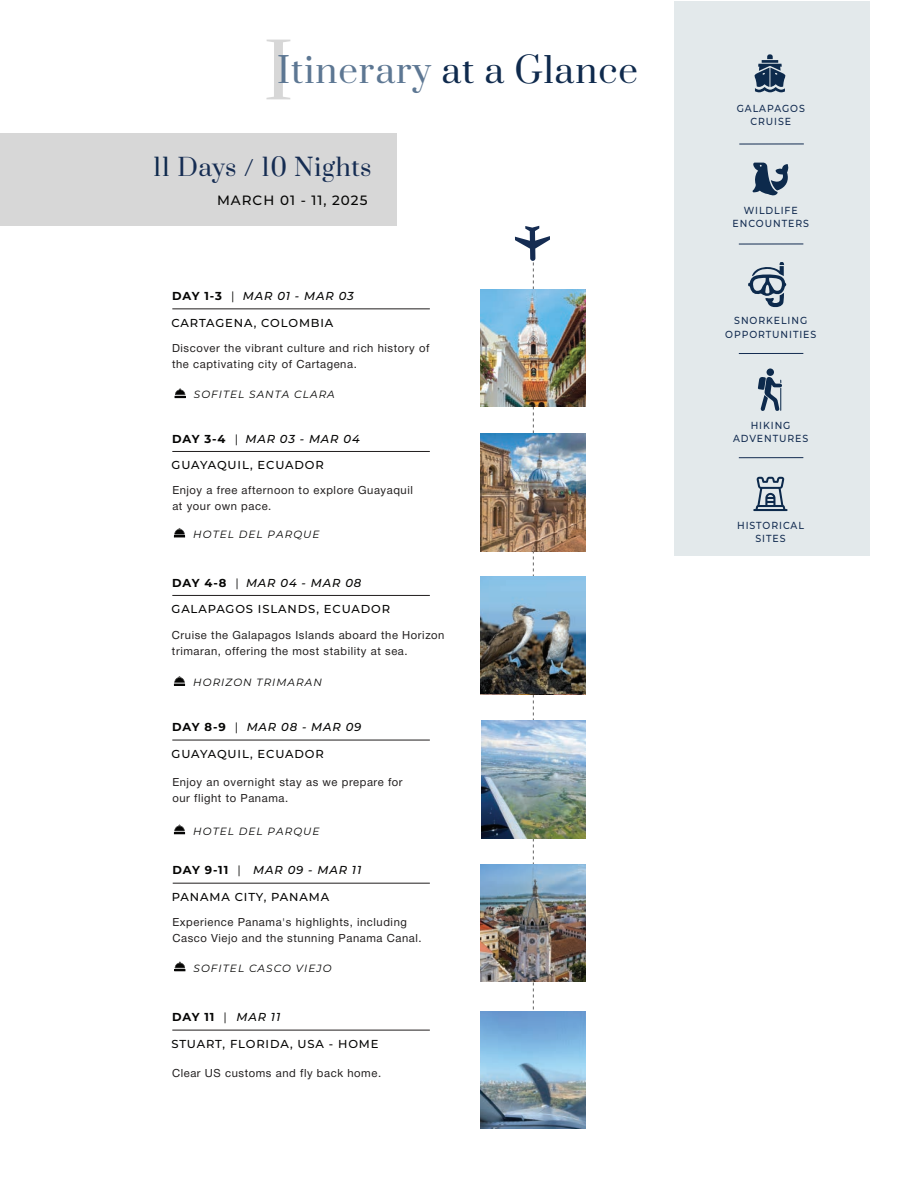
<style>
.page{position:relative;width:918px;height:1188px;background:#fff}
.page>*{position:absolute;margin:0;border:0;box-sizing:border-box;transform-origin:0 0}
.t1{font:34.8px "Prata";letter-spacing:.03em;color:#5d7793}
.t2{font:24px "Prata";letter-spacing:.03em;color:#152c52}
.t3{font:500 13.5px "Montserrat";letter-spacing:.075em;color:#050504}
.t4{font:500 11.55px "Montserrat";letter-spacing:.075em;color:#050504}
.t5{font:italic 500 11.55px "Montserrat";letter-spacing:.075em;color:#050504}
.t6{font:700 11.55px "Montserrat";color:#050504}
.t7{font:11.25px/16px "Helvetica Neue";letter-spacing:.05em;color:#211e1e}
.t8{font:italic 10.5px "Montserrat";letter-spacing:.1em;color:#050504}
.t9{font:500 10.2px/13.2px "Montserrat";letter-spacing:.1em;color:#132c51;text-align:center;scale:.92 1}
.s1{font-size:74.7px;color:#d7d7d7}
.s2{color:#0f2a4d}
.s3{font-weight:700;font-style:normal}
.s4{font-weight:400;font-style:normal}
.s5{font-weight:400}
.s6{font-weight:500;font-style:italic}
</style>
<div class="page">
<div style="left:0;top:133px;width:396px;height:93px;background:#d7d7d7"></div>
<div style="left:674px;top:1px;width:195px;height:555px;background:#e3e9eb"></div>
<hr style="left:739px;top:144px;width:65px;height:1px;background:#132c51">
<hr style="left:739px;top:244px;width:64px;height:1px;background:#132c51">
<hr style="left:739px;top:353px;width:64px;height:1px;background:#132c51">
<hr style="left:739px;top:457px;width:64px;height:1px;background:#132c51">
<svg style="left:754px;top:54px;width:32px;height:38px"></svg>
<svg style="left:752px;top:163px;width:36px;height:33px"></svg>
<svg style="left:753px;top:477px;width:35px;height:34px"></svg>
<svg style="left:748px;top:262px;width:39px;height:45px"></svg>
<div style="left:767px;top:368px;width:7px;height:8px;background:#0d2a4c;border-radius:50%"></div>
<svg style="left:758px;top:377px;width:24px;height:34px"></svg>
<svg style="left:515px;top:226px;width:35px;height:784px"></svg>
<img style="left:481px;top:289px;width:105px;height:118px">
<img style="left:481px;top:721px;width:105px;height:117px">
<img style="left:481px;top:576px;width:105px;height:118px">
<img style="left:481px;top:864px;width:105px;height:118px">
<img style="left:481px;top:1011px;width:105px;height:118px">
<svg style="left:175px;top:388px;width:11px;height:10px"></svg>
<hr style="left:172px;top:309px;width:258px;height:1px;background:#211e1e">
<svg style="left:174px;top:528px;width:11px;height:10px"></svg>
<hr style="left:172px;top:451px;width:258px;height:1px;background:#211e1e">
<svg style="left:174px;top:676px;width:11px;height:10px"></svg>
<hr style="left:172px;top:595px;width:258px;height:1px;background:#211e1e">
<svg style="left:174px;top:825px;width:11px;height:9px"></svg>
<hr style="left:172px;top:740px;width:258px;height:1px;background:#211e1e">
<svg style="left:174px;top:962px;width:11px;height:9px"></svg>
<hr style="left:173px;top:883px;width:257px;height:1px;background:#211e1e">
<hr style="left:172px;top:1030px;width:258px;height:1px;background:#211e1e">
<img style="left:481px;top:433px;width:105px;height:118px">
<h1 class="t1" style="left:263px;top:41px;width:376px"><span class="s1">I</span>Itinerary <span class="s2">at a Glance</span></h1>
<h2 class="t2" style="left:153px;top:147px;width:220px"><span class="s2">11</span> Days / 10 Nights</h2>
<p class="t3" style="left:217px;top:191px;width:152px">MARCH 01 - 11, 2025</p>
<p class="t5" style="left:172px;top:288px;width:183px"><span class="s3">DAY 1-3</span> <span class="s4">|</span> MAR 01 - MAR 03</p>
<p class="t4" style="left:172px;top:315px;width:163px">CARTAGENA, COLOMBIA</p>
<p class="t7" style="left:172px;top:340px;width:259px">Discover the vibrant culture and rich history of the captivating city of Cartagena.</p>
<p class="t8" style="left:194px;top:387px;width:142px">SOFITEL SANTA CLARA</p>
<p class="t5" style="left:172px;top:430px;width:189px"><span class="s3">DAY 3-4</span> <span class="s4">|</span> MAR 03 - MAR 04</p>
<p class="t4" style="left:172px;top:457px;width:154px">GUAYAQUIL, ECUADOR</p>
<p class="t7" style="left:172px;top:483px;width:242px">Enjoy a free afternoon to explore Guayaquil at your own pace.</p>
<p class="t8" style="left:193px;top:527px;width:128px">HOTEL DEL PARQUE</p>
<p class="t5" style="left:172px;top:574px;width:191px"><span class="s3">DAY 4-8</span> <span class="s4">|</span> MAR 04 - MAR 08</p>
<p class="t4" style="left:172px;top:601px;width:220px">GALAPAGOS ISLANDS, ECUADOR</p>
<p class="t7" style="left:172px;top:628px;width:274px">Cruise the Galapagos Islands aboard the Horizon trimaran, offering the most stability at sea.</p>
<p class="t8" style="left:193px;top:675px;width:130px">HORIZON TRIMARAN</p>
<p class="t5" style="left:172px;top:719px;width:191px"><span class="s3">DAY 8-9</span> <span class="s4">|</span> MAR 08 - MAR 09</p>
<p class="t4" style="left:172px;top:746px;width:154px">GUAYAQUIL, ECUADOR</p>
<p class="t7" style="left:172px;top:775px;width:232px">Enjoy an overnight stay as we prepare for our flight to Panama.</p>
<p class="t8" style="left:193px;top:824px;width:128px">HOTEL DEL PARQUE</p>
<p class="t5" style="left:173px;top:862px;width:190px"><span class="s3">DAY 9-11</span> <span class="s4">|</span> MAR 09 - MAR 11</p>
<p class="t4" style="left:172px;top:889px;width:159px">PANAMA CITY, PANAMA</p>
<p class="t7" style="left:172px;top:914px;width:251px">Experience Panama's highlights, including<br>Casco Viejo and the stunning Panama Canal.</p>
<p class="t8" style="left:194px;top:961px;width:140px">SOFITEL CASCO VIEJO</p>
<p class="t6" style="left:172px;top:1009px;width:110px">DAY 11 <span class="s5">|</span> <span class="s6">MAR 11</span></p>
<p class="t4" style="left:172px;top:1036px;width:208px">STUART, FLORIDA, USA - HOME</p>
<p class="t7" style="left:172px;top:1065px;width:211px">Clear US customs and fly back home.</p>
<p class="t9" style="left:737px;top:101px;width:76px">GALAPAGOS<br>CRUISE</p>
<p class="t9" style="left:733px;top:204px;width:85px">WILDLIFE<br>ENCOUNTERS</p>
<p class="t9" style="left:725px;top:314px;width:101px">SNORKELING<br>OPPORTUNITIES</p>
<p class="t9" style="left:733px;top:418px;width:83px">HIKING<br>ADVENTURES</p>
<p class="t9" style="left:737px;top:518px;width:74px">HISTORICAL<br>SITES</p>
</div>
